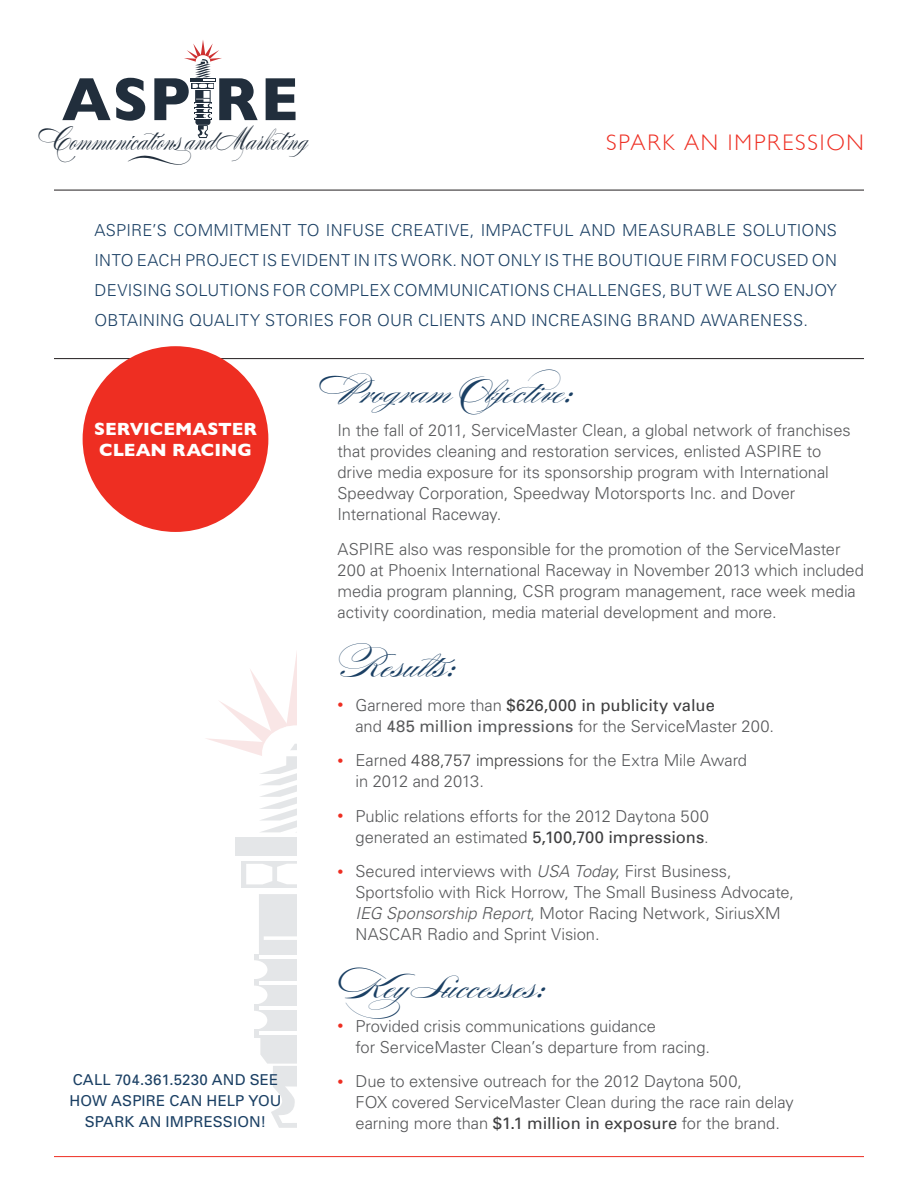
<style>
.page{position:relative;width:918px;height:1188px;background:#fff}
.page>*{position:absolute;margin:0;border:0;box-sizing:border-box;transform-origin:0 0}
.t1{font:700 61.8px "Gill Sans";color:#212e3c;scale:.95 1}
.t2{font:33px "Burgues Script";color:#1b4064}
.t3{font:30.3px "Burgues Script";color:#212e3c;scale:.67 1}
.t4{font:300 22.5px "Gill Sans";letter-spacing:.085em;color:#ee2e22}
.t5{font:700 18px/21px "Gill Sans";color:#fff}
.t6{font:300 16.5px/21px "Univers";letter-spacing:-.005em;color:#57585a}
.t7{font:300 16.5px/30px "Univers";letter-spacing:.015em;color:#1b4064;text-align:justify}
.t8{font:15px/21px "Univers";letter-spacing:.01em;color:#1b4064;text-align:center}
.s1{font-size:12px;color:#ee2e22}
.s2{font-weight:400;color:#3e3e3f}
.s3{font-weight:400}
.s4{color:#3e3e3f}
.s5{font-style:italic}
</style>
<div class="page">
<div style="left:259px;top:894px;width:38px;height:60px;background:#e4e6e8"></div>
<svg style="left:254px;top:954px;width:43px;height:25px"></svg>
<hr style="left:259px;top:956px;width:76px;height:3px;background:#fff">
<div style="left:241px;top:960px;width:26px;height:19px;background:#fff;border-radius:50%"></div>
<svg style="left:254px;top:979px;width:43px;height:26px"></svg>
<hr style="left:259px;top:981px;width:76px;height:3px;background:#fff">
<div style="left:241px;top:986px;width:26px;height:19px;background:#fff;border-radius:50%"></div>
<div style="left:254px;top:1005px;width:85px;height:31px;background:#e4e6e8"></div>
<hr style="left:259px;top:1006px;width:76px;height:4px;background:#fff">
<div style="left:240px;top:1011px;width:27px;height:19px;background:#fff;border-radius:50%"></div>
<div style="left:254px;top:1030px;width:85px;height:8px;background:#e4e6e8"></div>
<hr style="left:259px;top:1031px;width:76px;height:4px;background:#fff">
<svg style="left:260px;top:1038px;width:37px;height:90px"></svg>
<svg style="left:206px;top:652px;width:91px;height:180px"></svg>
<div style="left:236px;top:837px;width:124px;height:18px;background:#e4e6e8"></div>
<div style="left:241px;top:861px;width:111px;height:27px;background:#e4e6e8"></div>
<svg style="left:246px;top:864px;width:51px;height:20px"></svg>
<div style="left:297px;top:621px;width:99px;height:512px;background:#fff"></div>
<svg style="left:184px;top:40px;width:38px;height:98px"></svg>
<hr style="left:54px;top:190px;width:810px;height:1px;background:#231f20">
<hr style="left:54px;top:358px;width:810px;height:1px;background:#231f20">
<div style="left:83px;top:346px;width:185px;height:186px;background:#ee2e22;border-radius:50%"></div>
<hr style="left:54px;top:1156px;width:810px;height:1px;background:#ee2e22">
<h1 class="t1" style="left:62px;top:63px;width:251px">ASP RE</h1>
<h3 class="t3" style="left:54px;top:121px;width:381px">Communicationsand Marketing</h3>
<h3 class="t4" style="left:606px;top:129px;width:259px">SPARK AN IMPRESSI ON</h3>
<p class="t7" style="left:94px;top:214px;width:320px">ASPIRE’s commitment to i nfuse crea</p>
<p class="t7" style="left:435px;top:214px;width:215px">tive, i mpactful and meas</p>
<p class="t7" style="left:95px;top:214px;width:744px;text-indent:576px">urable solutions i nto each project is evi dent i n its work. Not only is the bouti que firm focused on devisi ng solutions for complex communications challenges, but we also enjoy obtai ni ng quality stories</p>
<p class="t7" style="left:339px;top:304px;width:231px">for our clients and i ncreasi</p>
<p class="t7" style="left:608px;top:304px;width:132px">ng brand aware</p>
<p class="t7" style="left:760px;top:304px;width:23px">ness</p>
<p class="t7" style="left:803px;top:304px;width:6px">.</p>
<p class="t5" style="left:94px;top:418px;width:164px">SERVICEMASTER<br>CLEAN RACING</p>
<p class="t8" style="left:69px;top:1069px;width:214px">Call 704.361.5230 and see how Aspire can help you spark an impression!</p>
<h2 class="t2" style="left:338px;top:371px;width:239px">Program Objective:</h2>
<p class="t6" style="left:338px;top:419px;width:515px">In the fall of 2011, ServiceMaster Clean, a global network of franchises that provides cleaning and restoration services, enlisted ASPIRE to drive media exposure for its sponsorship program with International Speedway Corporation, Speedway M otorsports Inc. and Dover International Raceway.</p>
<p class="t6" style="left:338px;top:538px;width:528px">ASPIRE also was responsible for the promotion of the ServiceMaster 200 at Phoenix International Raceway in November 2013 which included media program planning, CSR program management, race week media activity coordination, media material development and more.</p>
<h2 class="t2" style="left:338px;top:645px;width:126px">Results:</h2>
<p class="t6" style="left:355px;top:694px;width:420px;text-indent:-18px"><span class="s1">•</span> Garnered more than <span class="s2">$626,000 in publicity value<br></span>and <span class="s3">485 million impressions</span> for the ServiceMaster 200.</p>
<p class="t6" style="left:356px;top:749px;width:393px;text-indent:-18px"><span class="s1">•</span> Earned <span class="s4">488,757 impressions</span> for the Extra M ile Award in 2012 and 2013.</p>
<p class="t6" style="left:338px;top:805px;width:373px;text-align:right"><span class="s1">•</span> Public relations efforts for the 2012 Daytona 500 generated an estimated <span class="s2">5,100,700 impressions</span>.</p>
<p class="t6" style="left:338px;top:860px;width:396px"><span class="s1">•</span> Secured interviews with <span class="s5">USA Today</span>, First B usiness,</p>
<p class="t6" style="left:355px;top:881px;width:440px">Sportsfolio with Rick H orrow, The Small B usiness Advocate,</p>
<p class="t6" style="left:355px;top:902px;width:413px"><span class="s5">IEG Sponsorship Report</span>, M otor Racing N etwork, SiriusXM</p>
<p class="t6" style="left:338px;top:923px;width:264px">NASCAR Radio and Sprint Vision.</p>
<h2 class="t2" style="left:338px;top:966px;width:211px">KeySuccesses:</h2>
<p class="t6" style="left:355px;top:1015px;width:356px;text-indent:-18px"><span class="s1">•</span> Provided crisis communications guidance<br>for ServiceMaster Clean’s departure from racing.</p>
<p class="t6" style="left:337px;top:1070px;width:406px"><span class="s1">•</span> D ue to extensive outreach for the 2012 Daytona 500,<br>FOX</p>
<p class="t6" style="left:355px;top:1091px;width:440px;text-indent:36px">covered ServiceMaster Clean during the race rain delay earning more than <span class="s2">$1.1 million in exposure</span> for the brand.</p>
</div>
